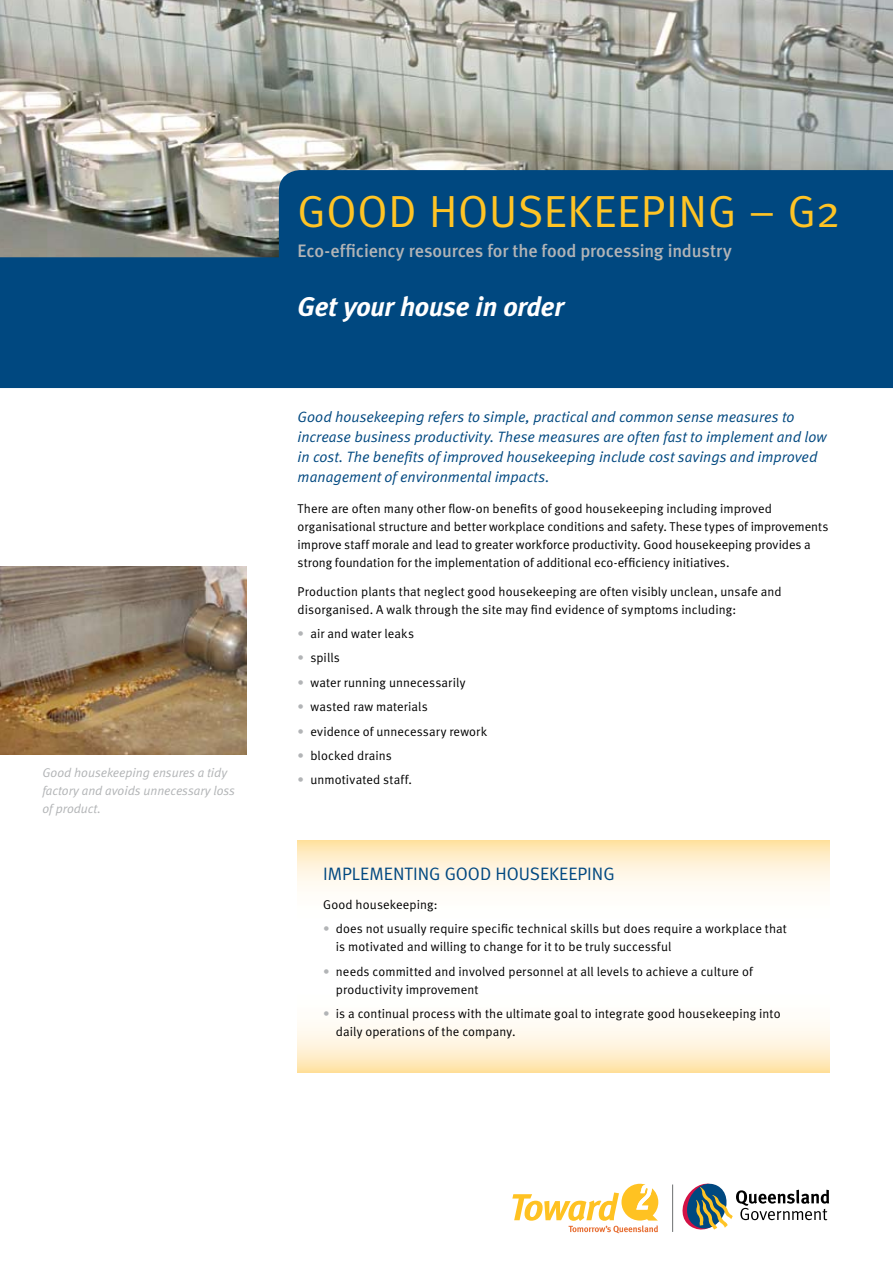
<style>
.page{position:relative;width:893px;height:1263px;background:#fff}
.page>*{position:absolute;margin:0;border:0;box-sizing:border-box;transform-origin:0 0}
.t1{font:45px "Meta Normal";letter-spacing:.015em;color:#ffc425}
.t2{font:italic 700 27px "Meta Plus";letter-spacing:-.01em;color:#fff}
.t3{font:500 18px "Meta";letter-spacing:-.005em;color:#b2b4b6}
.t4{font:18px "Meta Normal";color:#004880}
.t5{font:italic 15px/20.2px "Meta Normal";color:#004880}
.t6{font:12.75px/18px "Meta Normal";letter-spacing:.005em;color:#000}
.t7{font:italic 12.75px/18px "Meta Normal";color:#b2b4b6}
.s1{color:#b2b4b6}
</style>
<div class="page">
<img style="left:0;top:566px;width:247px;height:189px">
<img style="left:0;top:0;width:893px;height:170px">
<svg style="left:0;top:170px;width:893px;height:218px;background:#125180"></svg>
<svg style="left:512px;top:1184px;width:146px;height:49px"></svg>
<svg style="left:682px;top:1183px;width:147px;height:47px"></svg>
<hr style="left:672px;top:1184px;width:1px;height:48px;background:#6d6f71">
<svg style="left:298px;top:841px;width:531px;height:232px"></svg>
<p class="t7" style="left:43px;top:763px;width:194px">Good housekeeping ensures a tidy factory and avoids unnecessary loss of product.</p>
<h1 class="t1" style="left:298px;top:185px;width:544px">Good housekeeping – G2</h1>
<h3 class="t3" style="left:298px;top:240px;width:436px">Eco-efficiency resources for the food processing industry</h3>
<h2 class="t2" style="left:298px;top:291px;width:268px">Get your house in order</h2>
<p class="t5" style="left:298px;top:406px;width:530px">Good housekeeping refers to simple, practical and common sense measures to increase business productivity. These measures are often fast to implement and low in cost. The benefits of improved housekeeping include cost savings and improved management of environmental impacts.</p>
<p class="t6" style="left:298px;top:499px;width:532px">There are often many other flow-on benefits of good housekeeping including improved organisational structure and better workplace conditions and safety. These types of improvements improve staff morale and lead to greater workforce productivity. Good housekeeping provides a strong foundation for the implementation of additional eco-efficiency initiatives.</p>
<p class="t6" style="left:298px;top:582px;width:486px">Production plants that neglect good housekeeping are often visibly unclean, unsafe and disorganised. A walk through the site may find evidence of symptoms including:</p>
<p class="t6" style="left:298px;top:624px;width:118px"><span class="s1">•</span> air and water leaks</p>
<p class="t6" style="left:298px;top:649px;width:44px"><span class="s1">•</span> spills</p>
<p class="t6" style="left:298px;top:673px;width:169px"><span class="s1">•</span> water running unnecessarily</p>
<p class="t6" style="left:298px;top:698px;width:132px"><span class="s1">•</span> wasted raw materials</p>
<p class="t6" style="left:298px;top:722px;width:191px"><span class="s1">•</span> evidence of unnecessary rework</p>
<p class="t6" style="left:298px;top:746px;width:96px"><span class="s1">•</span> blocked drains</p>
<p class="t6" style="left:298px;top:771px;width:116px"><span class="s1">•</span> unmotivated staff.</p>
<h3 class="t4" style="left:323px;top:864px;width:290px">Implementing good housekeeping</h3>
<p class="t6" style="left:323px;top:895px;width:116px">Good housekeeping:</p>
<p class="t6" style="left:336px;top:920px;width:452px;text-indent:-13px"><span class="s1">•</span> does not usually require specific technical skills but does require a workplace that is motivated and willing to change for it to be truly successful</p>
<p class="t6" style="left:336px;top:962px;width:418px;text-indent:-13px"><span class="s1">•</span> needs committed and involved personnel at all levels to achieve a culture of productivity improvement</p>
<p class="t6" style="left:336px;top:1004px;width:446px;text-indent:-13px"><span class="s1">•</span> is a continual process with the ultimate goal to integrate good housekeeping into daily operations of the company.</p>
</div>
